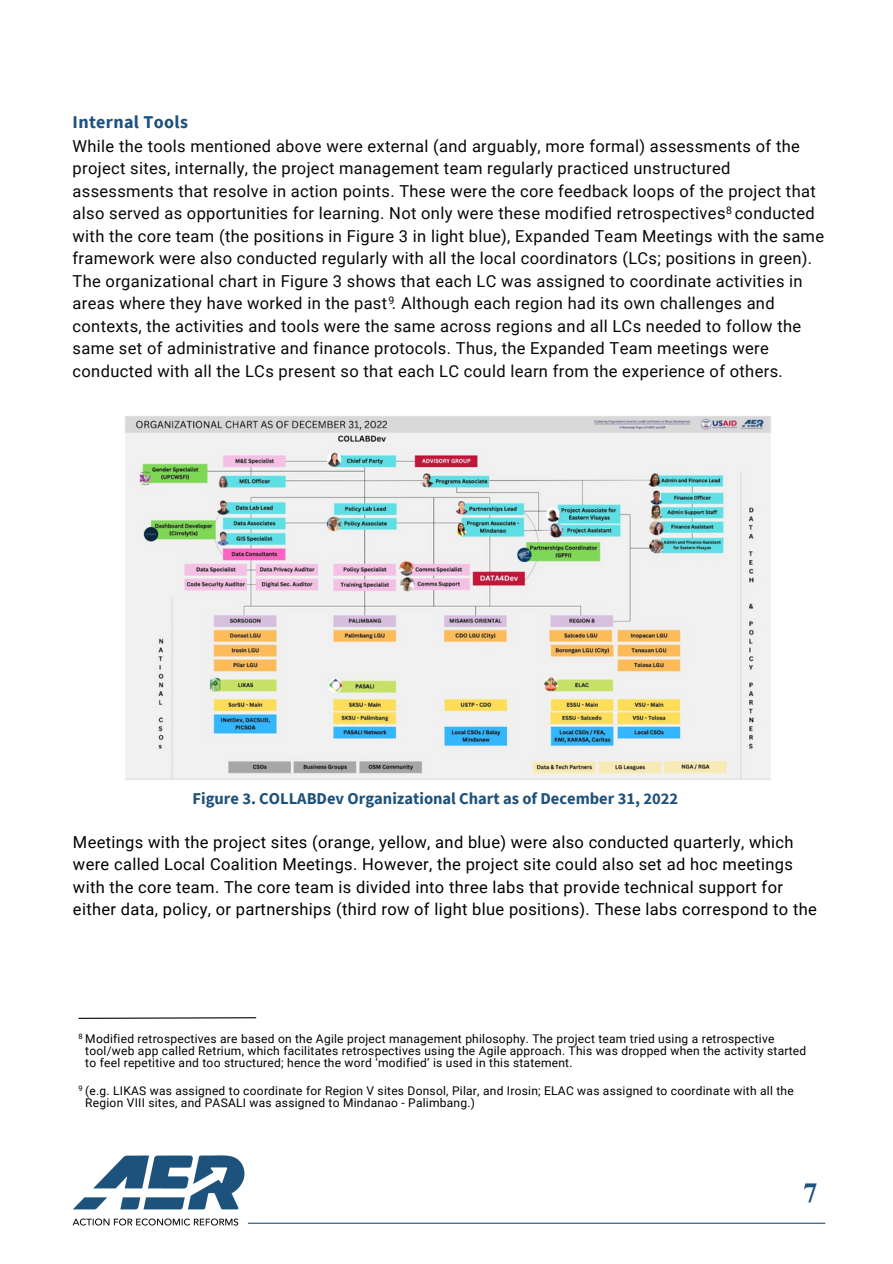
<style>
.page{position:relative;width:893px;height:1264px;background:#fff}
.page>*{position:absolute;margin:0;border:0;box-sizing:border-box;transform-origin:0 0}
.t1{font:700 27px "Times NRMT Pro";color:#1d517d}
.t2{font:700 18px "Source Sans Pro";letter-spacing:.02em;color:#1d517d}
.t3{font:16.5px/22.5px "Roboto";letter-spacing:.02em;color:#050708}
.t4{font:16.5px/22.5px "Roboto";letter-spacing:.02em;color:#000}
.t5{font:700 16.5px "Source Sans Pro";color:#1d517d}
.t6{font:12px/12px "Roboto";letter-spacing:.02em;color:#000}
.t7{font:10.5px "Roboto";color:#000}
.t8{font:7.5px "Roboto";color:#000}
</style>
<div class="page">
<img style="left:72px;top:1155px;width:173px;height:71px">
<hr style="left:248px;top:1222px;width:577px;height:1px;background:#1d517d">
<img style="left:125px;top:416px;width:646px;height:364px">
<svg style="left:78px;top:1017px;width:179px;height:2px"></svg>
<p class="t2" style="left:73px;top:110px;width:117px">Internal Tools</p>
<p class="t3" style="left:73px;top:135px;width:753px">While the tools mentioned above were external (and arguably, more formal) assessments of the project sites, internally, the project management team regularly practiced unstructured assessments that resolve in action points. These were the core feedback loops of the project that also served as opportunities for learning. Not only were these modified retrospectives conducted with the core team (the positions in Figure 3 in light blue), Expanded Team Meetings with the same framework were also conducted regularly with all the local coordinators (LCs; positions in green).<br>The organizational chart in Figure 3 shows that each LC was assigned to coordinate activities in areas where they have worked in the past . Although each region had its own challenges and contexts, the activities and tools were the same across regions and all LCs needed to follow the same set of administrative and finance protocols. Thus, the Expanded Team meetings were conducted with all the LCs present so that each LC could learn from the experience of others.</p>
<p class="t7" style="left:726px;top:204px;width:7px">8</p>
<p class="t7" style="left:388px;top:294px;width:7px">9</p>
<p class="t5" style="left:192px;top:788px;width:487px">Figure 3. COLLABDev Organizational Chart as of December 31, 2022</p>
<p class="t4" style="left:73px;top:830px;width:745px">Meetings with the project sites (orange, yellow, and blue) were also conducted quarterly, which were called Local Coalition Meetings. However, the project site could also set ad hoc meetings with the core team. The core team is divided into three labs that provide technical support for either data, policy, or partnerships (third row of light blue positions). These labs correspond to the</p>
<p class="t8" style="left:78px;top:1031px;width:6px">8</p>
<p class="t6" style="left:85px;top:1033px;width:722px">Modified retrospectives are based on the Agile project management philosophy. The project team tried using a retrospective tool/web app called Retrium, which facilitates retrospectives using the Agile approach. This was dropped when the activity started to feel repetitive and too structured; hence the word ‘modified’ is used in this statement.</p>
<p class="t8" style="left:78px;top:1083px;width:6px">9</p>
<p class="t6" style="left:85px;top:1084px;width:710px">(e.g. LIKAS was assigned to coordinate for Region V sites Donsol, Pilar, and Irosin; ELAC was assigned to coordinate with all the<br>Region VIII sites, and PASALI was assigned to Mindanao - Palimbang.)</p>
<p class="t1" style="left:803px;top:1182px;width:15px">7</p>
</div>
